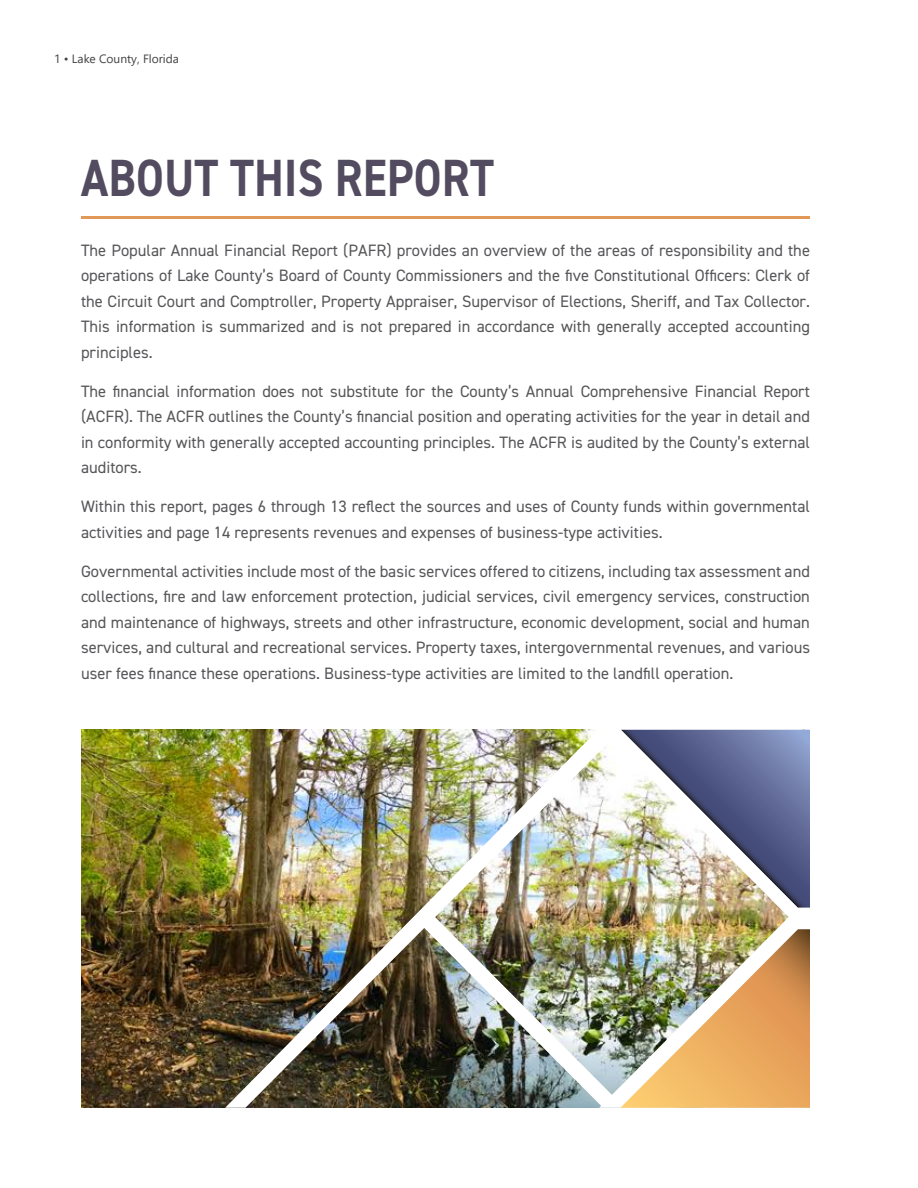
<style>
.page{position:relative;width:918px;height:1188px;background:#fff}
.page>*{position:absolute;margin:0;border:0;box-sizing:border-box;transform-origin:0 0}
.t1{font:700 52.5px "DIN2014";letter-spacing:.01em;color:#534b5f;scale:.85 1}
.t2{font:16.5px/25.5px "DIN2014";color:#565659;text-align:justify}
.t3{font:12px "Segoe UI";color:#414042}
</style>
<div class="page">
<hr style="left:81px;top:216px;width:729px;height:3px;background:#e29856">
<img style="left:81px;top:730px;width:144px;height:378px">
<img style="left:225px;top:730px;width:564px;height:378px">
<img style="left:621px;top:730px;width:189px;height:178px">
<img style="left:605px;top:929px;width:205px;height:179px">
<p class="t3" style="left:54px;top:47px;width:127px">1 • Lake County, Florida</p>
<h1 class="t1" style="left:81px;top:143px;width:487px">ABOUT THIS REPORT</h1>
<p class="t2" style="left:81px;top:237px;width:731px">The Popular Annual Financial Report (PAFR) provides an overview of the areas of responsibility and the operations of Lake County’s Board of County Commissioners and the five Constitutional Officers: Clerk of the Circuit Court and Comptroller, Property Appraiser, Supervisor of Elections, Sheriff, and Tax Collector.<br>This information is summarized and is not prepared in accordance with generally accepted accounting principles.</p>
<p class="t2" style="left:81px;top:378px;width:731px">The financial information does not substitute for the County’s Annual Comprehensive Financial Report (ACFR). The ACFR outlines the County’s financial position and operating activities for the year in detail and in conformity with generally accepted accounting principles. The ACFR is audited by the County’s external auditors.</p>
<p class="t2" style="left:81px;top:494px;width:731px">Within this report, pages 6 through 13 reflect the sources and uses of County funds within governmental activities and page 14 represents revenues and expenses of business-type activities.</p>
<p class="t2" style="left:81px;top:558px;width:731px">Governmental activities include most of the basic services offered to citizens, including tax assessment and collections, fire and law enforcement protection, judicial services, civil emergency services, construction and maintenance of highways, streets and other infrastructure, economic development, social and human services, and cultural and recreational services. Property taxes, intergovernmental revenues, and various user fees finance these operations. Business-type activities are limited to the landfill operation.</p>
</div>
